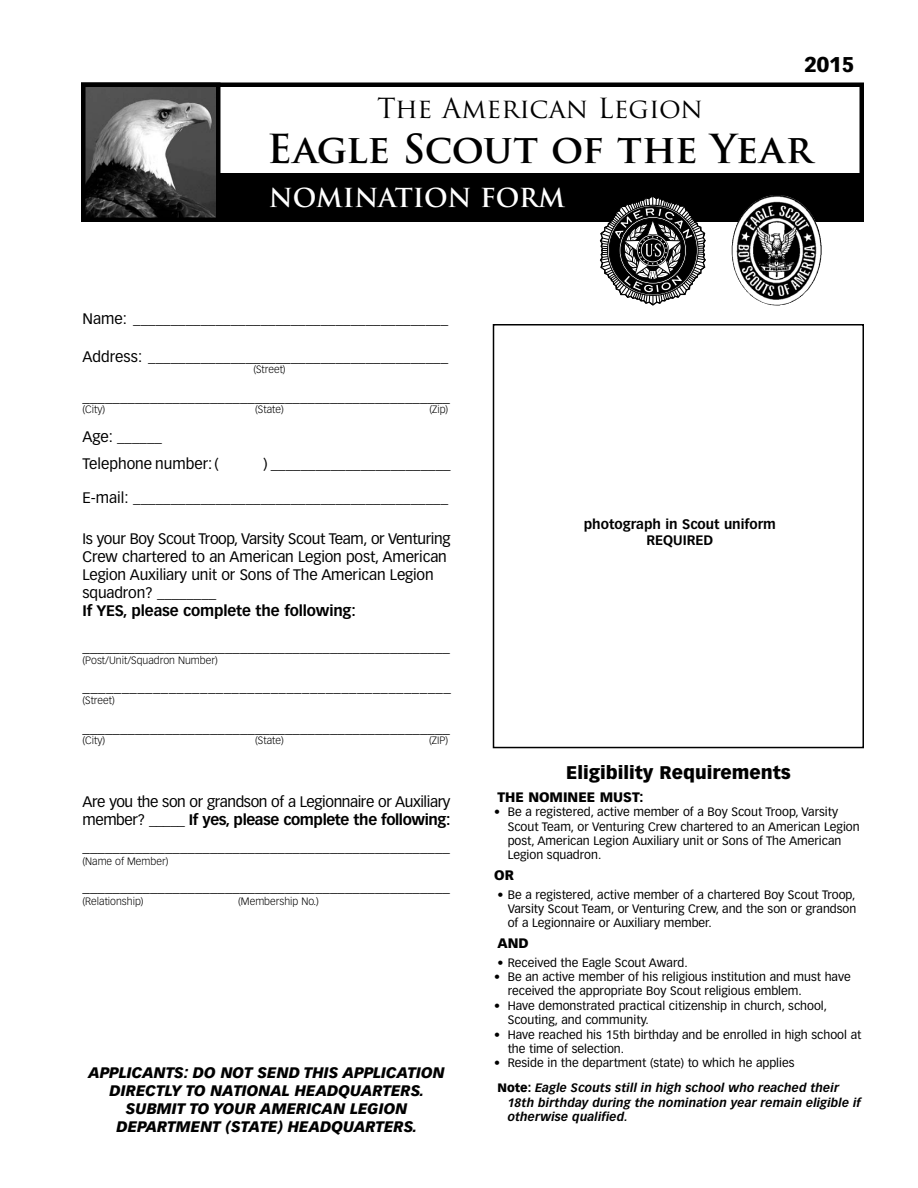
<style>
.page{position:relative;width:918px;height:1188px;background:#fff}
.page>*{position:absolute;margin:0;border:0;box-sizing:border-box;transform-origin:0 0}
.t1{font:700 39px "Trajan Pro";letter-spacing:-.01em;color:#000}
.t2{font:27px "Trajan Pro";color:#000}
.t3{font:700 25.5px "Trajan Pro";letter-spacing:-.005em;color:#fff}
.t4{font:900 21px "Vectora LT Std";color:#000}
.t5{font:900 18px "Vectora LT Std";color:#000}
.t6{font:15px/18px "Vectora LT Std";letter-spacing:-.01em;color:#000}
.t7{font:italic 900 15px/18px "Vectora LT Std";color:#000;text-align:center}
.t8{font:700 15px "Vectora LT Std";letter-spacing:-.01em;color:#000}
.t9{font:700 13.5px/16.2px "Vectora LT Std";color:#000;text-align:center}
.t10{font:900 13.5px "Vectora LT Std";color:#000}
.t11{font:12px/14.4px "Vectora LT Std";color:#000}
.t12{font:italic 700 12px/14.4px "Vectora LT Std";letter-spacing:.01em;color:#000}
.t13{font:300 10.5px "Vectora LT Std";color:#000}
.s1{font-weight:700}
.s2{font-weight:900}
.s3{font-weight:700;font-style:italic}
</style>
<div class="page">
<div style="left:493px;top:324px;width:371px;height:424px;border:2px solid #000"></div>
<div style="left:81px;top:82px;width:783px;height:140px;border:4px solid #000"></div>
<img style="left:86px;top:87px;width:129px;height:130px">
<div style="left:81px;top:82px;width:139px;height:140px;border:4px solid #000"></div>
<div style="left:218px;top:174px;width:646px;height:47px;background:#000"></div>
<img style="left:732px;top:195px;width:64px;height:111px">
<svg style="left:599px;top:196px;width:108px;height:110px"></svg>
<h3 class="t4" style="left:804px;top:51px;width:51px">2015</h3>
<h2 class="t2" style="left:377px;top:91px;width:327px">The American Legion</h2>
<h1 class="t1" style="left:267px;top:124px;width:547px">Eagle Scout of the Year</h1>
<h3 class="t3" style="left:269px;top:181px;width:298px">NOMINATION FORM</h3>
<p class="t6" style="left:82px;top:309px;width:367px">Name: __________________________________________</p>
<p class="t6" style="left:82px;top:347px;width:367px">Address: ________________________________________</p>
<p class="t13" style="left:253px;top:363px;width:34px">(Street)</p>
<p class="t6" style="left:82px;top:387px;width:369px">_________________________________________________</p>
<p class="t13" style="left:82px;top:403px;width:24px">(City)</p>
<p class="t13" style="left:255px;top:403px;width:30px">(State)</p>
<p class="t13" style="left:429px;top:403px;width:20px">(Zip)</p>
<p class="t6" style="left:82px;top:423px;width:138px;line-height:27.5px">Age: ______<br>Telephone number: (</p>
<p class="t6" style="left:264px;top:455px;width:189px">) ________________________</p>
<p class="t6" style="left:82px;top:488px;width:367px">E-mail: __________________________________________</p>
<p class="t6" style="left:82px;top:530px;width:369px">Is your Boy Scout Troop, Varsity Scout Team, or Venturing Crew chartered to an American Legion post, American Legion Auxiliary unit or Sons of The American Legion squadron? ________</p>
<p class="t8" style="left:82px;top:602px;width:275px">If YES, please complete the following:</p>
<p class="t6" style="left:82px;top:638px;width:369px">_________________________________________________</p>
<p class="t13" style="left:82px;top:654px;width:137px">(Post/Unit/Squadron Number)</p>
<p class="t6" style="left:82px;top:678px;width:370px">_______________________________________________</p>
<p class="t13" style="left:82px;top:694px;width:34px">(Street)</p>
<p class="t6" style="left:82px;top:718px;width:369px">_________________________________________________</p>
<p class="t13" style="left:82px;top:734px;width:24px">(City)</p>
<p class="t13" style="left:255px;top:734px;width:30px">(State)</p>
<p class="t13" style="left:429px;top:734px;width:21px">(ZIP)</p>
<p class="t9" style="left:584px;top:516px;width:194px">photograph in Scout uniform<br>REQUIRED</p>
<p class="t6" style="left:82px;top:792px;width:369px">Are you the son or grandson of a Legionnaire or Auxiliary member? _____ <span class="s1">If yes, please complete the following:</span></p>
<p class="t6" style="left:82px;top:838px;width:369px">_________________________________________________</p>
<p class="t13" style="left:82px;top:855px;width:87px">(Name of Member)</p>
<p class="t6" style="left:82px;top:878px;width:369px">_________________________________________________</p>
<p class="t13" style="left:82px;top:895px;width:63px">(Relationship)</p>
<p class="t13" style="left:238px;top:895px;width:82px">(Membership No.)</p>
<p class="t7" style="left:88px;top:1064px;width:358px">APPLICANTS: DO NOT SEND THIS APPLICATION DIRECTLY TO NATIONAL HEADQUARTERS.<br>SUBMIT TO YOUR AMERICAN LEGION DEPARTMENT (STATE) HEADQUARTERS.</p>
<p class="t5" style="left:566px;top:761px;width:226px">Eligibility Requirements</p>
<p class="t10" style="left:497px;top:788px;width:148px">THE NOMINEE MUST:</p>
<p class="t11" style="left:508px;top:805px;width:354px;text-indent:-14px">• Be a registered, active member of a Boy Scout Troop, Varsity Scout Team, or Venturing Crew chartered to an American Legion post, American Legion Auxiliary unit or Sons of The American Legion squadron.</p>
<p class="t10" style="left:494px;top:867px;width:21px">OR</p>
<p class="t11" style="left:508px;top:887px;width:350px;text-align:justify;text-indent:-10px">• Be a registered, active member of a chartered Boy Scout Troop, Varsity Scout Team, or Venturing Crew, and the son or grandson of a Legionnaire or Auxiliary member.</p>
<p class="t10" style="left:497px;top:935px;width:33px">AND</p>
<p class="t11" style="left:497px;top:955px;width:192px">• Received the Eagle Scout Award.</p>
<p class="t11" style="left:508px;top:970px;width:345px;text-indent:-14px">• Be an active member of his religious institution and must have received the appropriate Boy Scout religious emblem.</p>
<p class="t11" style="left:508px;top:998px;width:321px;text-indent:-14px">• Have demonstrated practical citizenship in church, school,<br>Scouting, and community.</p>
<p class="t11" style="left:508px;top:1027px;width:355px;text-indent:-14px">• Have reached his 15th birthday and be enrolled in high school at the time of selection.</p>
<p class="t11" style="left:494px;top:1051px;width:346px;line-height:24.9px">• Reside in the department (state) to which he applies<br><span class="s2">Note:</span> <span class="s3">Eagle Scouts still in high school who reached their</span></p>
<p class="t12" style="left:508px;top:1095px;width:355px">18th birthday during the nomination year remain eligible if otherwise qualified.</p>
</div>
